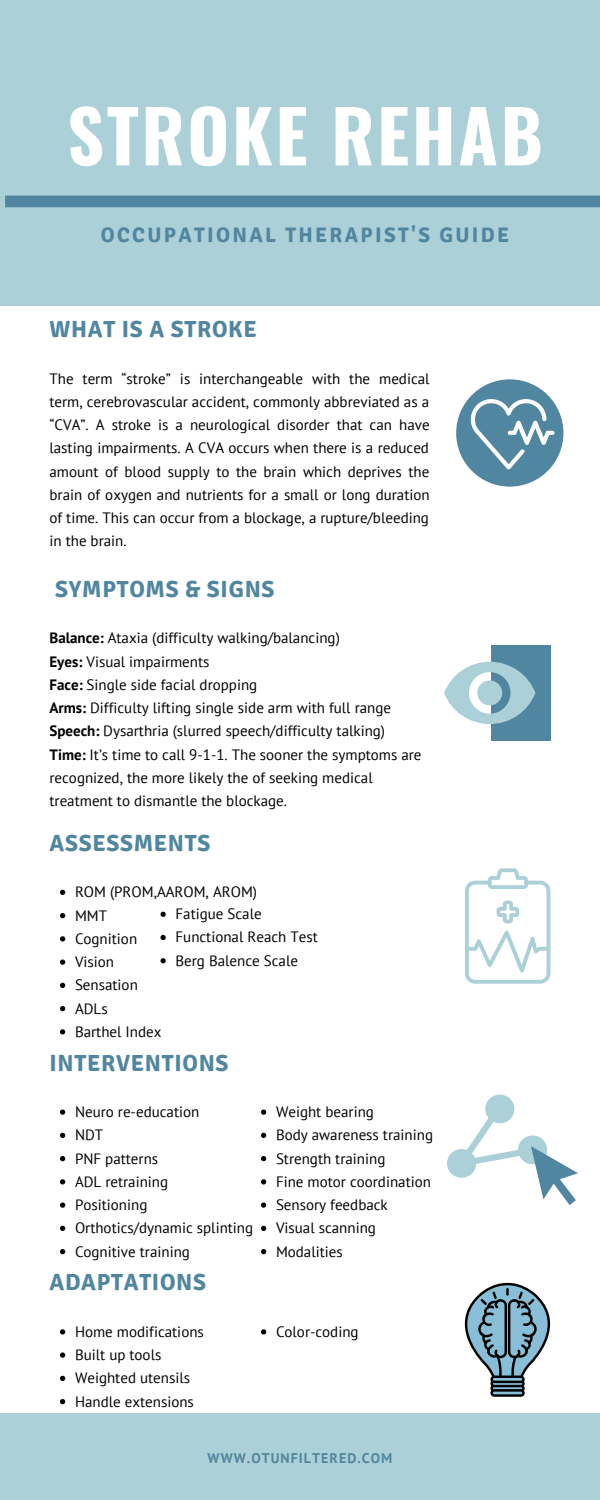
<style>
.page{position:relative;width:600px;height:1500px;background:#acd0d7}
.page>*{position:absolute;margin:0;border:0;box-sizing:border-box;transform-origin:0 0}
.t1{font:700 72px "Oswald";letter-spacing:.035em;color:#fff}
.t2{font:700 23.3px "Signika";letter-spacing:.03em;color:#5186a0}
.t3{font:700 21px "Signika";letter-spacing:.11em;color:#5186a0}
.t4{font:15px/23.2px "PT Sans";color:#000}
.t5{font:700 14px "PT Sans";letter-spacing:.075em;color:#5186a0}
.s1{font-weight:700}
</style>
<div class="page">
<div style="left:0;top:306px;width:600px;height:1107px;background:#fff"></div>
<div style="left:491px;top:645px;width:59px;height:96px;background:#5186a0"></div>
<svg style="left:444px;top:662px;width:91px;height:62px"></svg>
<svg style="left:447px;top:1094px;width:131px;height:111px"></svg>
<div style="left:456px;top:379px;width:107px;height:108px;background:#5186a0;border-radius:50%"></div>
<svg style="left:466px;top:394px;width:87px;height:80px"></svg>
<svg style="left:465px;top:868px;width:85px;height:116px"></svg>
<svg style="left:60px;top:890px;width:5px;height:5px"></svg>
<svg style="left:60px;top:913px;width:5px;height:5px"></svg>
<svg style="left:60px;top:936px;width:5px;height:6px"></svg>
<svg style="left:60px;top:960px;width:5px;height:5px"></svg>
<svg style="left:60px;top:983px;width:5px;height:5px"></svg>
<svg style="left:60px;top:1006px;width:5px;height:5px"></svg>
<svg style="left:60px;top:1029px;width:5px;height:6px"></svg>
<svg style="left:60px;top:1110px;width:5px;height:5px"></svg>
<svg style="left:60px;top:1133px;width:5px;height:5px"></svg>
<svg style="left:60px;top:1156px;width:5px;height:5px"></svg>
<svg style="left:60px;top:1179px;width:5px;height:6px"></svg>
<svg style="left:60px;top:1203px;width:5px;height:5px"></svg>
<svg style="left:60px;top:1226px;width:5px;height:5px"></svg>
<svg style="left:60px;top:1249px;width:5px;height:5px"></svg>
<svg style="left:60px;top:1329px;width:5px;height:6px"></svg>
<svg style="left:60px;top:1353px;width:5px;height:5px"></svg>
<svg style="left:60px;top:1376px;width:5px;height:5px"></svg>
<svg style="left:60px;top:1399px;width:5px;height:5px"></svg>
<div style="left:492px;top:1390px;width:31px;height:6px;background:#88bed8;border-radius:3px"></div>
<div style="left:490px;top:1389px;width:35px;height:8px;border:2px solid #040200;border-radius:3px"></div>
<svg style="left:464px;top:1283px;width:87px;height:108px"></svg>
<div style="left:5px;top:196px;width:595px;height:11px;background:#5186a0"></div>
<svg style="left:160px;top:912px;width:6px;height:5px"></svg>
<svg style="left:160px;top:935px;width:6px;height:5px"></svg>
<svg style="left:160px;top:958px;width:6px;height:5px"></svg>
<svg style="left:261px;top:1110px;width:5px;height:5px"></svg>
<svg style="left:261px;top:1133px;width:5px;height:5px"></svg>
<svg style="left:261px;top:1156px;width:5px;height:5px"></svg>
<svg style="left:261px;top:1179px;width:5px;height:6px"></svg>
<svg style="left:261px;top:1203px;width:5px;height:5px"></svg>
<svg style="left:261px;top:1226px;width:5px;height:5px"></svg>
<svg style="left:261px;top:1249px;width:5px;height:5px"></svg>
<svg style="left:261px;top:1329px;width:5px;height:6px"></svg>
<h1 class="t1" style="left:67px;top:79px;width:477px">STROKE REHAB</h1>
<h3 class="t3" style="left:101px;top:223px;width:410px">OCCUPATIONAL THERAPIST'S GUIDE</h3>
<h2 class="t2" style="left:50px;top:315px;width:209px">WHAT IS A STROKE</h2>
<p class="t4" style="left:50px;top:366px;width:382px;text-align:justify">The term “stroke” is interchangeable with the medical term, cerebrovascular accident, commonly abbreviated as a “CVA”. A stroke is a neurological disorder that can have lasting impairments. A CVA occurs when there is a reduced amount of blood supply to the brain which deprives the brain of oxygen and nutrients for a small or long duration of time. This can occur from a blockage, a rupture/bleeding in the brain.</p>
<h2 class="t2" style="left:55px;top:575px;width:221px">SYMPTOMS &amp; SIGNS</h2>
<p class="t4" style="left:50px;top:626px;width:374px"><span class="s1">Balance:</span> Ataxia (difficulty walking/balancing)<br><span class="s1">Eyes:</span> Visual impairments<br><span class="s1">Face:</span> Single side facial dropping<br><span class="s1">Arms:</span> Difficulty lifting single side arm with full range <span class="s1">Speech:</span> Dysarthria (slurred speech/difficulty talking)<br><span class="s1">Time:</span> It’s time to call 9-1-1. The sooner the symptoms are recognized, the more likely the of seeking medical treatment to dismantle the blockage.</p>
<h2 class="t2" style="left:50px;top:829px;width:162px">ASSESSMENTS</h2>
<p class="t4" style="left:75px;top:880px;width:184px">ROM (PROM,AAROM, AROM)<br>MMT<br>Cognition<br>Vision<br>Sensation<br>ADLs<br>Barthel Index</p>
<h2 class="t2" style="left:50px;top:1049px;width:181px">INTERVENTIONS</h2>
<p class="t4" style="left:75px;top:1100px;width:180px">Neuro re-education<br>NDT<br>PNF patterns<br>ADL retraining<br>Positioning<br>Orthotics/dynamic splinting<br>Cognitive training</p>
<h2 class="t2" style="left:50px;top:1268px;width:158px">ADAPTATIONS</h2>
<p class="t4" style="left:75px;top:1320px;width:130px">Home modifications<br>Built up tools<br>Weighted utensils<br>Handle extensions</p>
<p class="t4" style="left:176px;top:902px;width:144px">Fatigue Scale<br>Functional Reach Test<br>Berg Balence Scale</p>
<p class="t4" style="left:276px;top:1100px;width:159px">Weight bearing<br>Body awareness training<br>Strength training<br>Fine motor coordination<br>Sensory feedback<br>Visual scanning<br>Modalities</p>
<p class="t4" style="left:276px;top:1320px;width:84px">Color-coding</p>
<p class="t5" style="left:208px;top:1448px;width:186px">WWW.OTUNFILTERED.COM</p>
</div>
